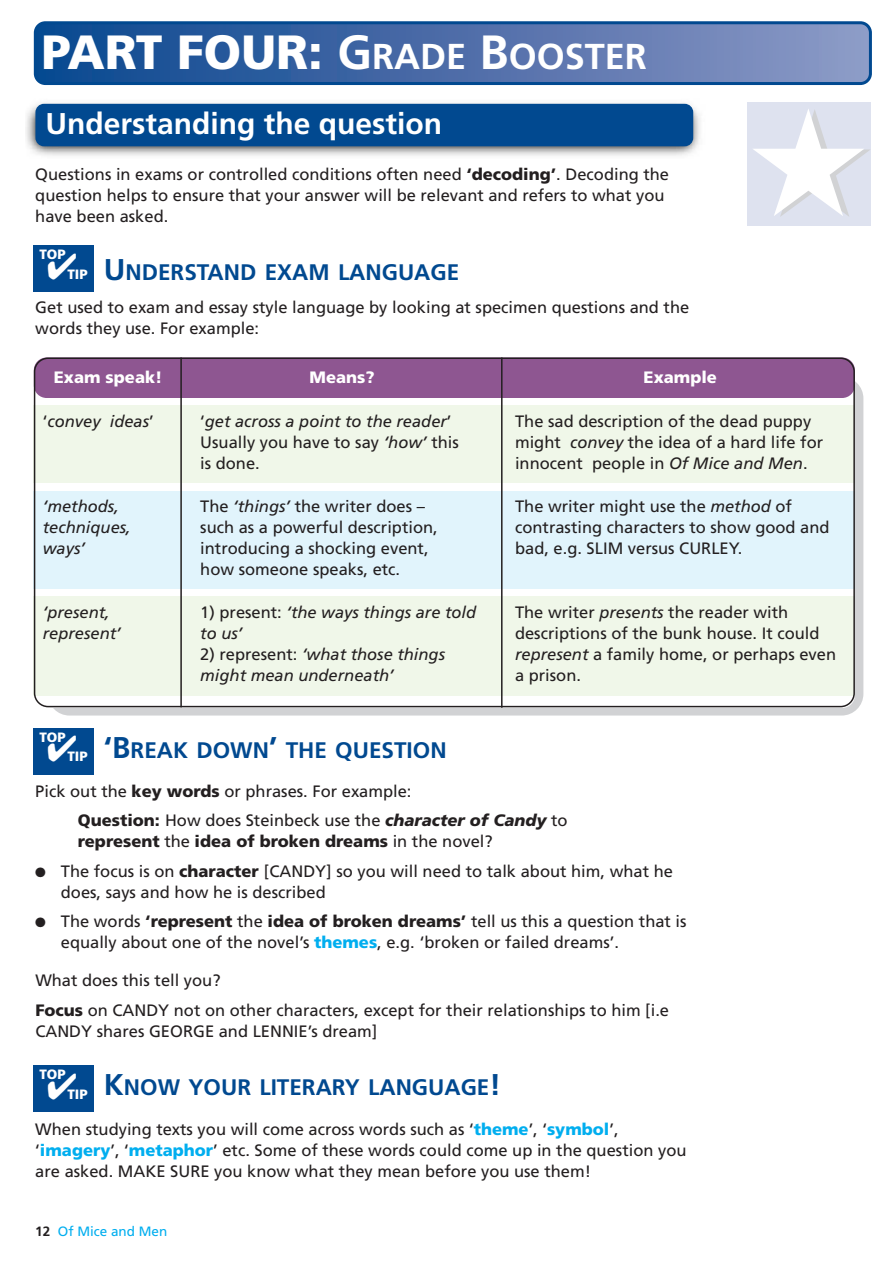
<style>
.page{position:relative;width:893px;height:1263px;background:#fff}
.page>*{position:absolute;margin:0;border:0;box-sizing:border-box;transform-origin:0 0}
.t1{font:700 36px "Frutiger";color:#fff}
.t2{font:700 30px "Frutiger";color:#fff}
.t3{font:700 22.5px "Frutiger";color:#014990}
.t4{font:16.5px/21px "Frutiger";color:#231f20}
.t5{font:italic 16.5px "Frutiger";color:#231f20}
.t6{font:900 16.5px "Frutiger";color:#231f20}
.t7{font:900 16.5px "Frutiger";color:#fff}
.t8{font:900 13.5px "Frutiger";color:#fff}
.t9{font:13.5px "Frutiger";color:#00aeef}
.s1{font-weight:900;font-size:48px}
.s2{font-size:48px}
.s3{font-weight:900}
.s4{font-size:30px}
.s5{font-style:normal}
.s6{font-style:italic}
.s7{font-weight:900;font-style:italic}
.s8{font-weight:400}
.s9{font-weight:900;color:#00aeef}
.s10{font-weight:700;color:#231f20}
</style>
<div class="page">
<svg style="left:53px;top:377px;width:810px;height:339px;background:#ccccce"></svg>
<img style="left:26px;top:102px;width:674px;height:54px">
<div style="left:35px;top:104px;width:658px;height:42px;background:#014990;border-radius:9px"></div>
<div style="left:34px;top:246px;width:60px;height:46px;background:#014990"></div>
<div style="left:34px;top:728px;width:60px;height:46px;background:#014990"></div>
<div style="left:34px;top:1065px;width:60px;height:47px;background:#014990"></div>
<svg style="left:34px;top:357px;width:820px;height:350px;background:#e0e2e4"></svg>
<hr style="left:180px;top:358px;width:2px;height:349px;background:#231f20">
<hr style="left:501px;top:357px;width:1px;height:351px;background:#231f20">
<div style="left:747px;top:102px;width:124px;height:124px;background:#dee2ef"></div>
<svg style="left:34px;top:21px;width:837px;height:64px;background:#456ba7"></svg>
<h1 class="t1" style="left:42px;top:42px;width:607px"><span class="s1">PART FOUR:</span> <span class="s2">G</span>RADE <span class="s2">B</span>OOSTER</h1>
<h2 class="t2" style="left:45px;top:111px;width:398px">Understanding the question</h2>
<p class="t4" style="left:35px;top:165px;width:635px">Questions in exams or controlled conditions often need <span class="s3">‘decoding’</span>. Decoding the question helps to ensure that your answer will be relevant and refers to what you have been asked.</p>
<p class="t8" style="left:39px;top:249px;width:28px">TOP</p>
<p class="t8" style="left:47px;top:269px;width:42px">✔TIP</p>
<h3 class="t3" style="left:104px;top:263px;width:357px"><span class="s4">U</span>NDERSTAND EXAM LANGUAGE</h3>
<p class="t4" style="left:35px;top:298px;width:655px">Get used to exam and essay style language by looking at specimen questions and the words they use. For example:</p>
<p class="t7" style="left:54px;top:371px;width:110px">Exam speak!</p>
<p class="t7" style="left:309px;top:371px;width:67px">Means?</p>
<p class="t7" style="left:643px;top:371px;width:75px">Example</p>
<p class="t5" style="left:43px;top:414px;width:112px"><span class="s5">‘</span>convey ideas<span class="s5">’</span></p>
<p class="t5" style="left:200px;top:414px;width:253px"><span class="s5">‘</span>get across a point to the reader<span class="s5">’</span></p>
<p class="t4" style="left:515px;top:412px;width:298px">The sad description of the dead puppy</p>
<p class="t4" style="left:200px;top:433px;width:260px">Usually you have to say <span class="s6">‘how’</span> this</p>
<p class="t4" style="left:515px;top:433px;width:310px">might <span class="s6">convey</span> the idea of a hard life for</p>
<p class="t4" style="left:200px;top:454px;width:61px">is done.</p>
<p class="t4" style="left:515px;top:454px;width:294px">innocent people in <span class="s6">Of Mice and Men</span>.</p>
<p class="t5" style="left:43px;top:500px;width:78px">‘methods,</p>
<p class="t4" style="left:200px;top:497px;width:226px">The <span class="s6">‘things’</span> the writer does –</p>
<p class="t4" style="left:515px;top:497px;width:278px">The writer might use the <span class="s6">method</span> of</p>
<p class="t5" style="left:43px;top:521px;width:89px">techniques,</p>
<p class="t4" style="left:200px;top:518px;width:239px">such as a powerful description,</p>
<p class="t4" style="left:515px;top:518px;width:316px">contrasting characters to show good and</p>
<p class="t5" style="left:43px;top:542px;width:44px">ways’</p>
<p class="t4" style="left:200px;top:539px;width:230px">introducing a shocking event,</p>
<p class="t4" style="left:515px;top:539px;width:229px">bad, e.g. SLIM versus CURLEY.</p>
<p class="t4" style="left:200px;top:560px;width:201px">how someone speaks, etc.</p>
<p class="t5" style="left:43px;top:605px;width:68px">‘present,</p>
<p class="t5" style="left:200px;top:605px;width:277px"><span class="s5">1) present:</span> ‘the ways things are told</p>
<p class="t4" style="left:515px;top:603px;width:275px">The writer <span class="s6">presents</span> the reader with</p>
<p class="t5" style="left:43px;top:626px;width:79px">represent’</p>
<p class="t5" style="left:200px;top:626px;width:44px">to us’</p>
<p class="t4" style="left:515px;top:624px;width:306px">descriptions of the bunk house. It could</p>
<p class="t5" style="left:200px;top:647px;width:246px"><span class="s5">2) represent:</span> ‘what those things</p>
<p class="t4" style="left:515px;top:645px;width:322px"><span class="s6">represent</span> a family home, or perhaps even</p>
<p class="t5" style="left:200px;top:668px;width:195px">might mean underneath’</p>
<p class="t4" style="left:515px;top:666px;width:67px">a prison.</p>
<p class="t8" style="left:39px;top:732px;width:28px">TOP</p>
<p class="t8" style="left:47px;top:751px;width:42px">✔TIP</p>
<h3 class="t3" style="left:104px;top:741px;width:344px"><span class="s4">‘B</span>REAK DOWN<span class="s4">’</span> THE QUESTION</h3>
<p class="t4" style="left:78px;top:778px;width:491px;line-height:29.5px;text-indent:-43px">Pick out the <span class="s3">key words</span> or phrases. For example:<br><span class="s3">Question:</span> How does Steinbeck use the <span class="s7">character of Candy</span> to</p>
<p class="t6" style="left:78px;top:835px;width:416px">represent <span class="s8">the</span> idea of broken dreams <span class="s8">in the novel?</span></p>
<p class="t4" style="left:61px;top:862px;width:613px;text-indent:-25px">● The focus is on <span class="s3">character</span> [CANDY] so you will need to talk about him, what he does, says and how he is described</p>
<p class="t4" style="left:61px;top:912px;width:627px;text-indent:-26px">● The words <span class="s3">‘represent</span> the <span class="s3">idea of broken dreams’</span> tell us this a question that is equally about one of the novel’s <span class="s9">themes</span>, e.g. ‘broken or failed dreams’.</p>
<p class="t4" style="left:35px;top:967px;width:635px;line-height:29.5px">What does this tell you?<br><span class="s3">Focus</span> on CANDY not on other characters, except for their relationships to him [i.e</p>
<p class="t4" style="left:35px;top:1022px;width:343px">CANDY shares GEORGE and LENNIE’s dream]</p>
<h3 class="t3" style="left:104px;top:1079px;width:399px"><span class="s4">K</span>NOW YOUR LITERARY LANGUAGE<span class="s4">!</span></h3>
<p class="t4" style="left:35px;top:1120px;width:652px">When studying texts you will come across words such as ‘<span class="s9">theme</span>’, ‘<span class="s9">symbol</span>’, ‘<span class="s9">imagery</span>’, ‘<span class="s9">metaphor</span>’ etc. Some of these words could come up in the question you are asked. MAKE SURE you know what they mean before you use them!</p>
<p class="t8" style="left:39px;top:1069px;width:28px">TOP</p>
<p class="t8" style="left:47px;top:1089px;width:42px">✔TIP</p>
<p class="t9" style="left:35px;top:1226px;width:133px"><span class="s10">12</span> Of Mice and Men</p>
</div>
